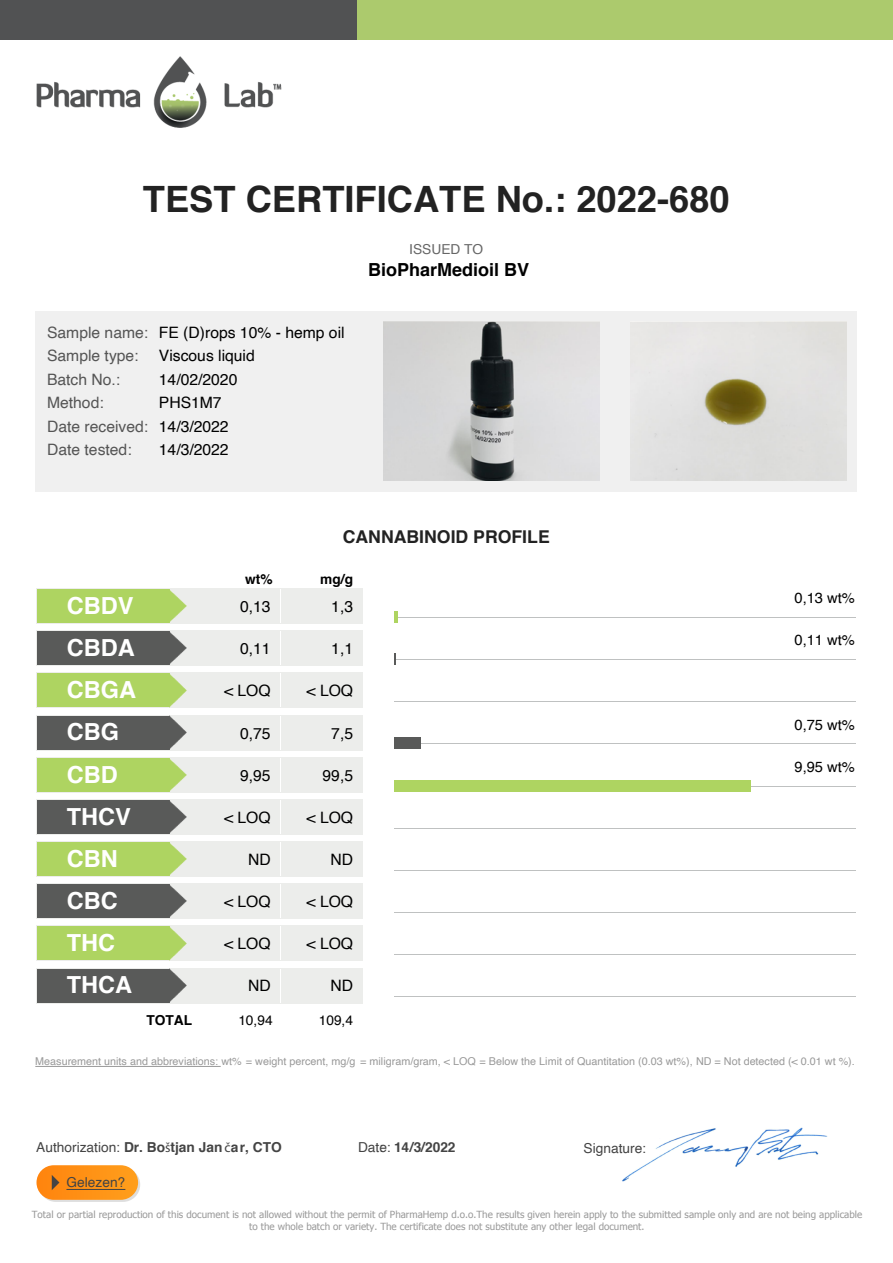
<style>
.page{position:relative;width:893px;height:1263px;background:#fff}
.page>*{position:absolute;margin:0;border:0;box-sizing:border-box;transform-origin:0 0}
.t1{font:700 36.3px "Helvetica";color:#222}
.t2{font:700 23.55px "Helvetica";color:#fff}
.t3{font:700 18px "Helvetica";color:#000}
.t4{font:700 17.7px "Helvetica";color:#222}
.t5{font:15.75px "Helvetica";color:#000}
.t6{font:15.75px/23.5px "Helvetica";color:#555}
.t7{font:14.7px "Helvetica";color:#000}
.t8{font:700 13.65px "Helvetica";color:#444}
.t9{font:13.65px "Helvetica";color:#444}
.t10{font:700 13.65px "Helvetica";color:#000}
.t11{font:13.65px "Helvetica";color:#000}
.t12{font:13.65px "Helvetica";color:#666}
.t13{font:10.8px "Helvetica";color:#999}
.t14{font:9.75px/11.7px "Tahoma";color:#999;text-align:center}
.s1{color:#000}
.s2{font-weight:400}
.s3{font-family:"Myriad Pro";font-weight:400}
</style>
<div class="page">
<div style="left:0;top:0;width:357px;height:40px;background:#515253"></div>
<div style="left:357px;top:0;width:535px;height:40px;background:#acca6d"></div>
<div style="left:35px;top:311px;width:822px;height:180px;background:#f0f0f0"></div>
<div style="left:36px;top:589px;width:327px;height:35px;background:#ecedeb"></div>
<hr style="left:394px;top:617px;width:461px;height:1px;background:#bfc1c1">
<div style="left:36px;top:631px;width:327px;height:35px;background:#ecedeb"></div>
<hr style="left:394px;top:659px;width:461px;height:1px;background:#bfc1c1">
<div style="left:36px;top:673px;width:327px;height:35px;background:#ecedeb"></div>
<hr style="left:394px;top:701px;width:461px;height:1px;background:#bfc1c1">
<div style="left:36px;top:715px;width:327px;height:35px;background:#ecedeb"></div>
<hr style="left:394px;top:743px;width:461px;height:1px;background:#bfc1c1">
<div style="left:36px;top:757px;width:327px;height:35px;background:#ecedeb"></div>
<hr style="left:394px;top:786px;width:461px;height:1px;background:#bfc1c1">
<div style="left:36px;top:799px;width:327px;height:36px;background:#ecedeb"></div>
<hr style="left:394px;top:828px;width:461px;height:1px;background:#bfc1c1">
<div style="left:36px;top:841px;width:327px;height:36px;background:#ecedeb"></div>
<hr style="left:394px;top:870px;width:461px;height:1px;background:#bfc1c1">
<div style="left:36px;top:884px;width:327px;height:35px;background:#ecedeb"></div>
<hr style="left:394px;top:912px;width:461px;height:1px;background:#bfc1c1">
<div style="left:36px;top:926px;width:327px;height:35px;background:#ecedeb"></div>
<hr style="left:394px;top:954px;width:461px;height:1px;background:#bfc1c1">
<div style="left:36px;top:968px;width:327px;height:35px;background:#ecedeb"></div>
<hr style="left:394px;top:996px;width:461px;height:1px;background:#bfc1c1">
<img style="left:383px;top:322px;width:216px;height:159px">
<img style="left:630px;top:322px;width:216px;height:159px">
<div style="left:37px;top:589px;width:133px;height:34px;background:#aed461"></div>
<img style="left:170px;top:590px;width:16px;height:32px">
<hr style="left:279px;top:589px;width:1px;height:34px;background:#fff">
<hr style="left:394px;top:611px;width:4px;height:12px;background:#aed461">
<div style="left:37px;top:632px;width:133px;height:33px;background:#595a59"></div>
<img style="left:170px;top:632px;width:16px;height:32px">
<hr style="left:279px;top:632px;width:1px;height:33px;background:#fff">
<svg style="left:394px;top:653px;width:2px;height:12px"></svg>
<div style="left:37px;top:674px;width:133px;height:33px;background:#aed461"></div>
<img style="left:170px;top:674px;width:16px;height:33px">
<hr style="left:279px;top:674px;width:1px;height:33px;background:#fff">
<div style="left:37px;top:716px;width:133px;height:33px;background:#595a59"></div>
<img style="left:170px;top:716px;width:16px;height:33px">
<hr style="left:279px;top:716px;width:1px;height:33px;background:#fff">
<div style="left:394px;top:738px;width:27px;height:11px;background:#595a59"></div>
<div style="left:37px;top:758px;width:133px;height:33px;background:#aed461"></div>
<img style="left:170px;top:759px;width:16px;height:32px">
<hr style="left:279px;top:758px;width:1px;height:33px;background:#fff">
<div style="left:394px;top:780px;width:356px;height:11px;background:#aed461"></div>
<div style="left:37px;top:800px;width:133px;height:34px;background:#595a59"></div>
<img style="left:170px;top:801px;width:16px;height:32px">
<hr style="left:279px;top:800px;width:1px;height:34px;background:#fff">
<div style="left:37px;top:842px;width:133px;height:34px;background:#aed461"></div>
<img style="left:170px;top:843px;width:16px;height:32px">
<hr style="left:279px;top:842px;width:1px;height:34px;background:#fff">
<div style="left:37px;top:885px;width:133px;height:33px;background:#595a59"></div>
<img style="left:170px;top:885px;width:16px;height:32px">
<hr style="left:279px;top:885px;width:1px;height:33px;background:#fff">
<div style="left:37px;top:927px;width:133px;height:33px;background:#aed461"></div>
<img style="left:170px;top:927px;width:16px;height:33px">
<hr style="left:279px;top:927px;width:1px;height:33px;background:#fff">
<div style="left:37px;top:969px;width:133px;height:33px;background:#595a59"></div>
<img style="left:170px;top:969px;width:16px;height:33px">
<hr style="left:279px;top:969px;width:1px;height:33px;background:#fff">
<img style="left:622px;top:1128px;width:205px;height:54px">
<img style="left:36px;top:56px;width:245px;height:72px">
<hr style="left:35px;top:1066px;width:186px;height:1px;background:#999">
<svg style="left:39px;top:1167px;width:101px;height:35px"></svg>
<div style="left:36px;top:1165px;width:102px;height:35px;background:linear-gradient(to right,#ff8815,#ff9d1a);border-radius:17px"></div>
<svg style="left:52px;top:1175px;width:7px;height:15px"></svg>
<hr style="left:66px;top:1189px;width:59px;height:1px;background:#444">
<h1 class="t1" style="left:143px;top:170px;width:588px">TEST CERTIFICATE No.: 2022-680</h1>
<h3 class="t12" style="left:409px;top:239px;width:75px">ISSUED TO</h3>
<h3 class="t6" style="left:47px;top:321px;width:299px">Sample name: <span class="s1">FE (D)rops 10% - hemp oil<br></span>Sample type:</h3>
<h3 class="t5" style="left:159px;top:343px;width:97px">Viscous liquid</h3>
<h3 class="t6" style="left:47px;top:368px;width:75px">Batch No.:</h3>
<h3 class="t5" style="left:159px;top:367px;width:80px">14/02/2020</h3>
<h3 class="t6" style="left:47px;top:391px;width:58px">Method:</h3>
<h3 class="t6" style="left:47px;top:391px;width:183px;text-indent:112px"><span class="s1">PHS1M7<br></span>Date received: <span class="s1">14/3/2022<br></span>Date tested:</h3>
<h3 class="t5" style="left:159px;top:438px;width:71px">14/3/2022</h3>
<h3 class="t3" style="left:368px;top:255px;width:163px">BioPharMedioil BV</h3>
<h3 class="t4" style="left:343px;top:523px;width:208px">CANNABINOID PROFILE</h3>
<h3 class="t10" style="left:245px;top:568px;width:29px">wt%</h3>
<h3 class="t10" style="left:320px;top:568px;width:34px">mg/g</h3>
<h2 class="t2" style="left:67px;top:587px;width:68px">CBDV</h2>
<h3 class="t5" style="left:240px;top:594px;width:32px">0,13</h3>
<h3 class="t5" style="left:331px;top:594px;width:23px">1,3</h3>
<h2 class="t2" style="left:67px;top:629px;width:69px">CBDA</h2>
<h3 class="t5" style="left:240px;top:637px;width:32px">0,11</h3>
<h3 class="t5" style="left:331px;top:637px;width:23px">1,1</h3>
<h2 class="t2" style="left:67px;top:671px;width:71px">CBGA</h2>
<h3 class="t5" style="left:224px;top:679px;width:48px">&lt; LOQ</h3>
<h3 class="t5" style="left:306px;top:679px;width:48px">&lt; LOQ</h3>
<h2 class="t2" style="left:67px;top:713px;width:54px">CBG</h2>
<h3 class="t5" style="left:240px;top:721px;width:32px">0,75</h3>
<h3 class="t5" style="left:331px;top:721px;width:23px">7,5</h3>
<h2 class="t2" style="left:67px;top:755px;width:52px">CBD</h2>
<h3 class="t5" style="left:240px;top:763px;width:32px">9,95</h3>
<h3 class="t5" style="left:322px;top:763px;width:32px">99,5</h3>
<h2 class="t2" style="left:67px;top:797px;width:66px">THCV</h2>
<h3 class="t5" style="left:224px;top:805px;width:48px">&lt; LOQ</h3>
<h3 class="t5" style="left:306px;top:805px;width:48px">&lt; LOQ</h3>
<h2 class="t2" style="left:67px;top:840px;width:52px">CBN</h2>
<h3 class="t5" style="left:248px;top:847px;width:24px">ND</h3>
<h3 class="t5" style="left:330px;top:847px;width:24px">ND</h3>
<h2 class="t2" style="left:67px;top:882px;width:52px">CBC</h2>
<h3 class="t5" style="left:224px;top:889px;width:48px">&lt; LOQ</h3>
<h3 class="t5" style="left:306px;top:889px;width:48px">&lt; LOQ</h3>
<h2 class="t2" style="left:67px;top:924px;width:50px">THC</h2>
<h3 class="t5" style="left:224px;top:932px;width:48px">&lt; LOQ</h3>
<h3 class="t5" style="left:306px;top:932px;width:48px">&lt; LOQ</h3>
<h2 class="t2" style="left:67px;top:966px;width:67px">THCA</h2>
<h3 class="t5" style="left:248px;top:974px;width:24px">ND</h3>
<h3 class="t5" style="left:330px;top:974px;width:24px">ND</h3>
<h3 class="t7" style="left:794px;top:587px;width:62px">0,13 wt%</h3>
<h3 class="t7" style="left:794px;top:629px;width:62px">0,11 wt%</h3>
<h3 class="t7" style="left:794px;top:713px;width:62px">0,75 wt%</h3>
<h3 class="t7" style="left:794px;top:755px;width:62px">9,95 wt%</h3>
<h3 class="t10" style="left:146px;top:1009px;width:47px">TOTAL</h3>
<h3 class="t11" style="left:238px;top:1009px;width:36px">10,94</h3>
<h3 class="t11" style="left:319px;top:1009px;width:36px">109,4</h3>
<p class="t13" style="left:35px;top:1053px;width:821px">Measurement units and abbreviations: wt% = weight percent, mg/g = miligram/gram, &lt; LOQ = Below the Limit of Quantitation (0.03 wt%), ND = Not detected (&lt; 0.01 wt %).</p>
<h3 class="t8" style="left:36px;top:1136px;width:247px"><span class="s2">Authorization:</span> Dr. Bo<span class="s3">š</span>tjan Jan <span class="s3">č</span>ar, CTO</h3>
<h3 class="t8" style="left:358px;top:1136px;width:99px"><span class="s2">D : :eta</span> 1 4/3/2022</h3>
<h3 class="t9" style="left:583px;top:1138px;width:64px">Signature:</h3>
<h3 class="t9" style="left:66px;top:1172px;width:60px">Gelezen?</h3>
<p class="t14" style="left:32px;top:1208px;width:831px">Total or partial reproduction of this document is not allowed without the permit of PharmaHemp d.o.o.The results given herein apply to the submitted sample only and are not being applicable to the whole batch or variety. The certificate does not substitute any other legal document.</p>
</div>
